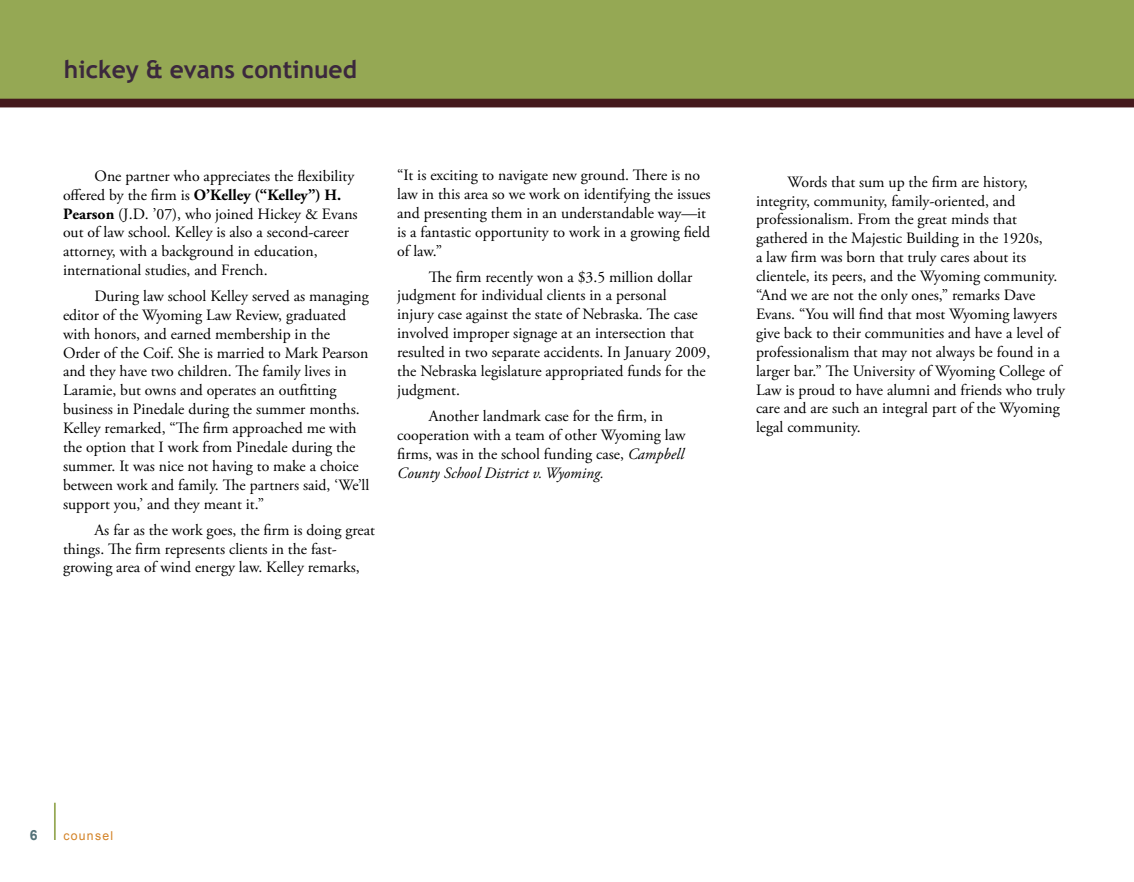
<style>
.page{position:relative;width:1134px;height:882px;background:#fff}
.page>*{position:absolute;margin:0;border:0;box-sizing:border-box;transform-origin:0 0}
.small_headline{font:700 24.5px "Trebuchet MS";color:#3b283d}
.txt{font:15.75px/18.9px "Adobe Garamond Pro";color:#000}
.small_headline-2{font:15.75px/18.9px "Adobe Garamond Pro";color:#000}
.t1{font:700 14px "Arial";color:#537178}
.small_headline-3{font:12.25px "Arial";letter-spacing:.1em;color:#d38226}
.s1{font-weight:700}
.s2{font-style:italic}
</style>
<div class="page">
<hr style="left:54px;top:803px;width:2px;height:37px;background:#95a854">
<div style="left:0;top:0;width:1134px;height:101px;background:#95a854"></div>
<div style="left:0;top:99px;width:1134px;height:8px;background:#451a1d"></div>
<p class="small_headline" style="left:64px;top:54px;width:295px">hickey &amp; evans continued</p>
<p class="small_headline-2" style="left:63px;top:167px;width:296px;text-indent:32px">One partner who appreciates the flexibility offered by the firm is <span class="s1">O’Kelley (“Kelley”) H.<br>Pearson</span> (J.D. ’07), who joined Hickey &amp; Evans out of law school. Kelley is also a second-career attorney, with a background in education, international studies, and French.</p>
<p class="small_headline-2" style="left:63px;top:287px;width:308px;text-indent:32px">During law school Kelley served as managing editor of the Wyoming Law Review, graduated with honors, and earned membership in the Order of the Coif. She is married to Mark Pearson and they have two children. The family lives in Laramie, but owns and operates an outfitting business in Pinedale during the summer months.<br>Kelley remarked, “The firm approached me with the option that I work from Pinedale during the summer. It was nice not having to make a choice between work and family. The partners said, ‘We’ll support you,’ and they meant it.”</p>
<p class="small_headline-2" style="left:63px;top:521px;width:313px;text-indent:32px">As far as the work goes, the firm is doing great things. The firm represents clients in the fast&shy;growing area of wind energy law. Kelley remarks,</p>
<p class="txt" style="left:397px;top:166px;width:315px">“It is exciting to navigate new ground. There is no law in this area so we work on identifying the issues and presenting them in an understandable way—it is a fantastic opportunity to work in a growing field of law.”</p>
<p class="txt" style="left:397px;top:268px;width:315px;text-indent:32px">The firm recently won a $3.5 million dollar judgment for individual clients in a personal<br>injury case against the state of Nebraska. The case involved improper signage at an intersection that resulted in two separate accidents. In January 2009, the Nebraska legislature appropriated funds for the judgment.</p>
<p class="txt" style="left:397px;top:407px;width:290px;text-indent:32px">Another landmark case for the firm, in cooperation with a team of other Wyoming law firms, was in the school funding case, <span class="s2">Campbell County School District v. Wyoming.</span></p>
<p class="txt" style="left:756px;top:173px;width:311px;text-indent:32px">Words that sum up the firm are history, integrity, community, family-oriented, and professionalism. From the great minds that gathered in the Majestic Building in the 1920s,<br>a law firm was born that truly cares about its clientele, its peers, and the Wyoming community. “And we are not the only ones,” remarks Dave Evans. “You will find that most Wyoming lawyers give back to their communities and have a level of professionalism that may not always be found in a larger bar.” The University of Wyoming College of Law is proud to have alumni and friends who truly care and are such an integral part of the Wyoming legal community.</p>
<p class="t1" style="left:30px;top:827px;width:9px">6</p>
<p class="small_headline-3" style="left:64px;top:829px;width:51px">counsel</p>
</div>
